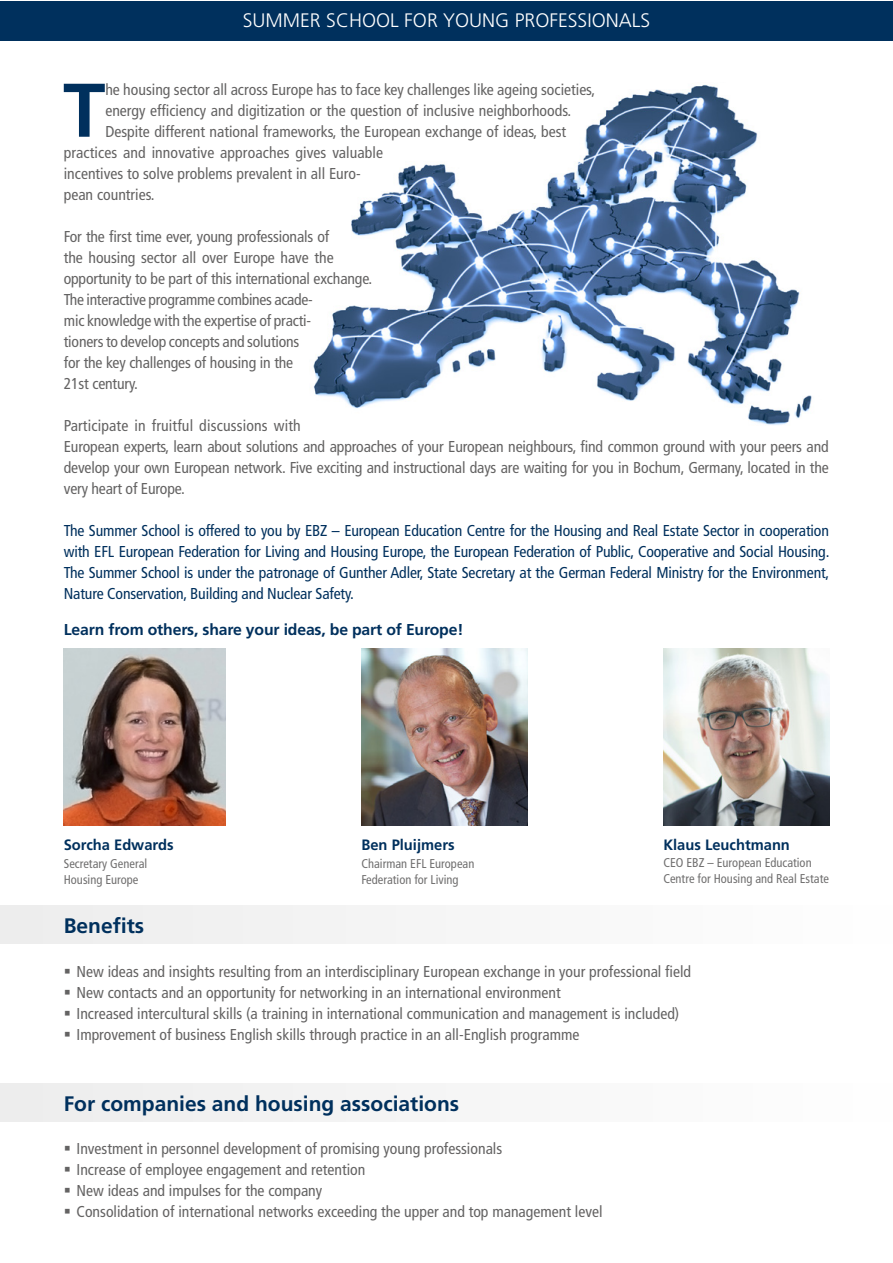
<style>
.page{position:relative;width:893px;height:1263px;background:#fff}
.page>*{position:absolute;margin:0;border:0;box-sizing:border-box;transform-origin:0 0}
.t1{font:700 75.9px "Frutiger LT Pro";color:#00305d}
.t2{font:700 21px "Frutiger LT Pro";color:#00305d}
.t3{font:300 19.5px "Frutiger LT Std";color:#fff}
.t4{font:condensed 15.75px/21px "Frutiger LT Std";color:#646363}
.t5{font:condensed 15.75px/21px "Frutiger LT Std";letter-spacing:-.01em;color:#00305d;text-align:justify}
.t6{font:700 15.75px "Frutiger LT Pro";letter-spacing:-.01em;color:#00305d}
.t7{font:700 15px "Frutiger LT Pro";color:#00305d}
.t8{font:condensed 12.75px/15.3px "Frutiger LT Std";color:#706f6f}
</style>
<div class="page">
<img style="left:313px;top:85px;width:499px;height:340px">
<div style="left:0;top:1px;width:892px;height:39px;background:#00305d"></div>
<div style="left:0;top:905px;width:892px;height:38px;background:#f5f5f5"></div>
<div style="left:0;top:1083px;width:892px;height:38px;background:#f5f5f5"></div>
<img style="left:64px;top:649px;width:161px;height:176px">
<img style="left:361px;top:649px;width:166px;height:177px">
<img style="left:663px;top:649px;width:166px;height:177px">
<p class="t3" style="left:243px;top:10px;width:409px">SUMMER SCHOOL FOR YOUNG PROFESSIONALS</p>
<h1 class="t1" style="left:63px;top:66px;width:44px">T</h1>
<p class="t4" style="left:105px;top:79px;width:491px">he housing sector all across Europe has to face key challenges like ageing societies,</p>
<p class="t4" style="left:105px;top:100px;width:467px">energy efficiency and digitization or the question of inclusive neighborhoods.</p>
<p class="t4" style="left:105px;top:121px;width:462px">Despite different national frameworks, the European exchange of ideas, best</p>
<p class="t4" style="left:64px;top:142px;width:321px">practices and innovative approaches gives valuable</p>
<p class="t4" style="left:64px;top:163px;width:298px">incentives to solve problems prevalent in all Euro-</p>
<p class="t4" style="left:64px;top:184px;width:92px">pean countries.</p>
<p class="t4" style="left:64px;top:226px;width:310px">For the first time ever, young professionals of<br>the housing sector all over Europe have the opportunity to be part of this international exchange.<br>The interactive programme combines acade-<br>mic knowledge with the expertise of practi-<br>tioners to develop concepts and solutions<br>for the key challenges of housing in the<br>21st century.</p>
<p class="t4" style="left:64px;top:415px;width:767px">Participate in fruitful discussions with<br>European experts, learn about solutions and approaches of your European neighbours, find common ground with your peers and develop your own European network. Five exciting and instructional days are waiting for you in Bochum, Germany, located in the very heart of Europe.</p>
<p class="t5" style="left:64px;top:520px;width:767px">The Summer School is offered to you by EBZ – European Education Centre for the Housing and Real Estate Sector in cooperation with EFL European Federation for Living and Housing Europe, the European Federation of Public, Cooperative and Social Housing.<br>The Summer School is under the patronage of Gunther Adler, State Secretary at the German Federal Ministry for the Environment, Nature Conservation, Building and Nuclear Safety.</p>
<p class="t6" style="left:64px;top:620px;width:401px">Learn from others, share your ideas, be part of Europe!</p>
<p class="t7" style="left:64px;top:836px;width:111px">Sorcha Edwards</p>
<p class="t8" style="left:64px;top:856px;width:85px">Secretary General<br>Housing Europe</p>
<h2 class="t2" style="left:64px;top:913px;width:82px">Benefits</h2>
<p class="t7" style="left:361px;top:836px;width:95px">Ben Pluijmers</p>
<p class="t8" style="left:361px;top:856px;width:114px">Chairman EFL European<br>Federation for Living</p>
<p class="t7" style="left:663px;top:836px;width:128px">Klaus Leuchtmann</p>
<p class="t8" style="left:663px;top:855px;width:167px">CEO EBZ – European Education<br>Centre for Housing and Real Estate</p>
<p class="t4" style="left:64px;top:961px;width:629px">▪ New ideas and insights resulting from an interdisciplinary European exchange in your professional field</p>
<p class="t4" style="left:64px;top:982px;width:498px">▪ New contacts and an opportunity for networking in an international environment</p>
<p class="t4" style="left:64px;top:1003px;width:617px">▪ Increased intercultural skills (a training in international communication and management is included)</p>
<p class="t4" style="left:64px;top:1024px;width:517px">▪ Improvement of business English skills through practice in an all-English programme</p>
<h2 class="t2" style="left:64px;top:1091px;width:397px">For companies and housing associations</h2>
<p class="t4" style="left:64px;top:1138px;width:440px">▪ Investment in personnel development of promising young professionals</p>
<p class="t4" style="left:64px;top:1159px;width:303px">▪ Increase of employee engagement and retention</p>
<p class="t4" style="left:64px;top:1180px;width:260px">▪ New ideas and impulses for the company</p>
<p class="t4" style="left:64px;top:1201px;width:540px">▪ Consolidation of international networks exceeding the upper and top management level</p>
</div>
